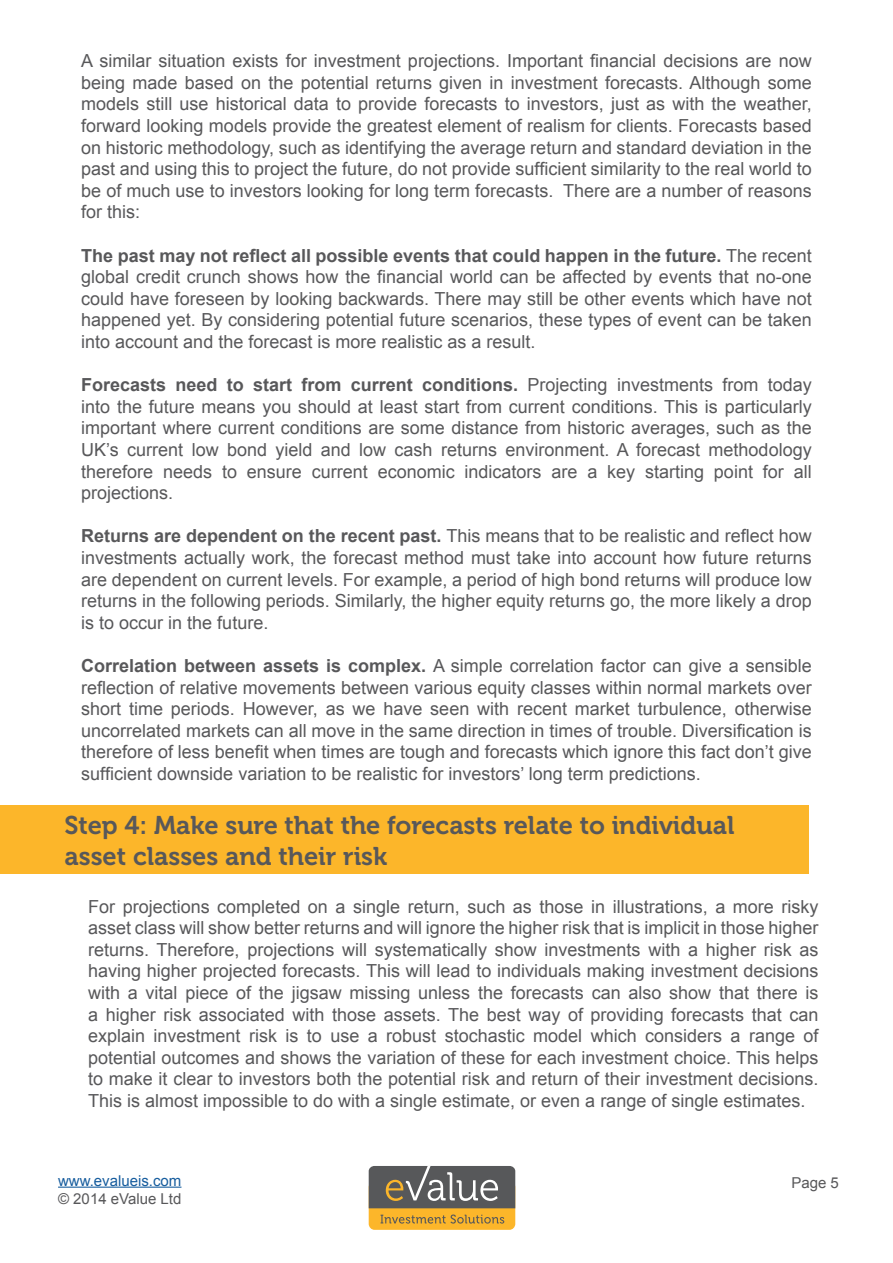
<style>
.page{position:relative;width:893px;height:1263px;background:#fff}
.page>*{position:absolute;margin:0;border:0;box-sizing:border-box;transform-origin:0 0}
.t1{font:25.5px "Museo 700";color:#58585a}
.t2{font:18px/21.6px "Arial";color:#58585a;text-align:justify}
.t3{font:15px "Arial";color:#58585a}
.t4{font:15px "Arial";color:#175d9e}
.s1{font-weight:700}
</style>
<div class="page">
<div style="left:369px;top:1181px;width:146px;height:49px;background:#fcb62a;border-radius:6px"></div>
<svg style="left:381px;top:1214px;width:123px;height:9px"></svg>
<svg style="left:369px;top:1166px;width:146px;height:42px;background:#6d6c6b"></svg>
<hr style="left:58px;top:1186px;width:123px;height:2px;background:#175d9e">
<div style="left:0;top:805px;width:808px;height:69px;background:#fcb62a"></div>
<p class="t2" style="left:81px;top:50px;width:732px">A similar situation exists for investment projections. Important financial decisions are now being made based on the potential returns given in investment forecasts. Although some models still use historical data to provide forecasts to investors, just as with the weather, forward looking models provide the greatest element of realism for clients. Forecasts based on historic methodology, such as identifying the average return and standard deviation in the past and using this to project the future, do not provide sufficient similarity to the real world to be of much use to investors looking for long term forecasts. There are a number of reasons for this:</p>
<p class="t2" style="left:81px;top:245px;width:732px"><span class="s1">The past may not reflect all possible events that could happen in the future.</span> The recent global credit crunch shows how the financial world can be affected by events that no-one could have foreseen by looking backwards. There may still be other events which have not happened yet. By considering potential future scenarios, these types of event can be taken into account and the forecast is more realistic as a result.</p>
<p class="t2" style="left:81px;top:374px;width:732px"><span class="s1">Forecasts need to start from current conditions.</span> Projecting investments from today into the future means you should at least start from current conditions. This is particularly important where current conditions are some distance from historic averages, such as the UK’s current low bond yield and low cash returns environment. A forecast methodology therefore needs to ensure current economic indicators are a key starting point for all projections.</p>
<p class="t2" style="left:81px;top:525px;width:732px"><span class="s1">Returns are dependent on the recent past.</span> This means that to be realistic and reflect how investments actually work, the forecast method must take into account how future returns are dependent on current levels. For example, a period of high bond returns will produce low returns in the following periods. Similarly, the higher equity returns go, the more likely a drop is to occur in the future.</p>
<p class="t2" style="left:81px;top:655px;width:732px"><span class="s1">Correlation between assets is complex.</span> A simple correlation factor can give a sensible reflection of relative movements between various equity classes within normal markets over short time periods. However, as we have seen with recent market turbulence, otherwise uncorrelated markets can all move in the same direction in times of trouble. Diversification is therefore of less benefit when times are tough and forecasts which ignore this fact don’t give sufficient downside variation to be realistic for investors’ long term predictions.</p>
<p class="t1" style="left:64px;top:811px;width:671px">Step 4: Make sure that the forecasts relate to individual</p>
<p class="t1" style="left:64px;top:842px;width:324px">asset classes and their risk</p>
<p class="t2" style="left:88px;top:896px;width:732px">For projections completed on a single return, such as those in illustrations, a more risky asset class will show better returns and will ignore the higher risk that is implicit in those higher returns. Therefore, projections will systematically show investments with a higher risk as having higher projected forecasts. This will lead to individuals making investment decisions with a vital piece of the jigsaw missing unless the forecasts can also show that there is a higher risk associated with those assets. The best way of providing forecasts that can explain investment risk is to use a robust stochastic model which considers a range of potential outcomes and shows the variation of these for each investment choice. This helps to make it clear to investors both the potential risk and return of their investment decisions.<br>This is almost impossible to do with a single estimate, or even a range of single estimates.</p>
<p class="t4" style="left:58px;top:1170px;width:125px">www.evalueis.com</p>
<p class="t3" style="left:791px;top:1173px;width:49px">Page 5</p>
<p class="t3" style="left:58px;top:1188px;width:125px">© 2014 eValue Ltd</p>
</div>
